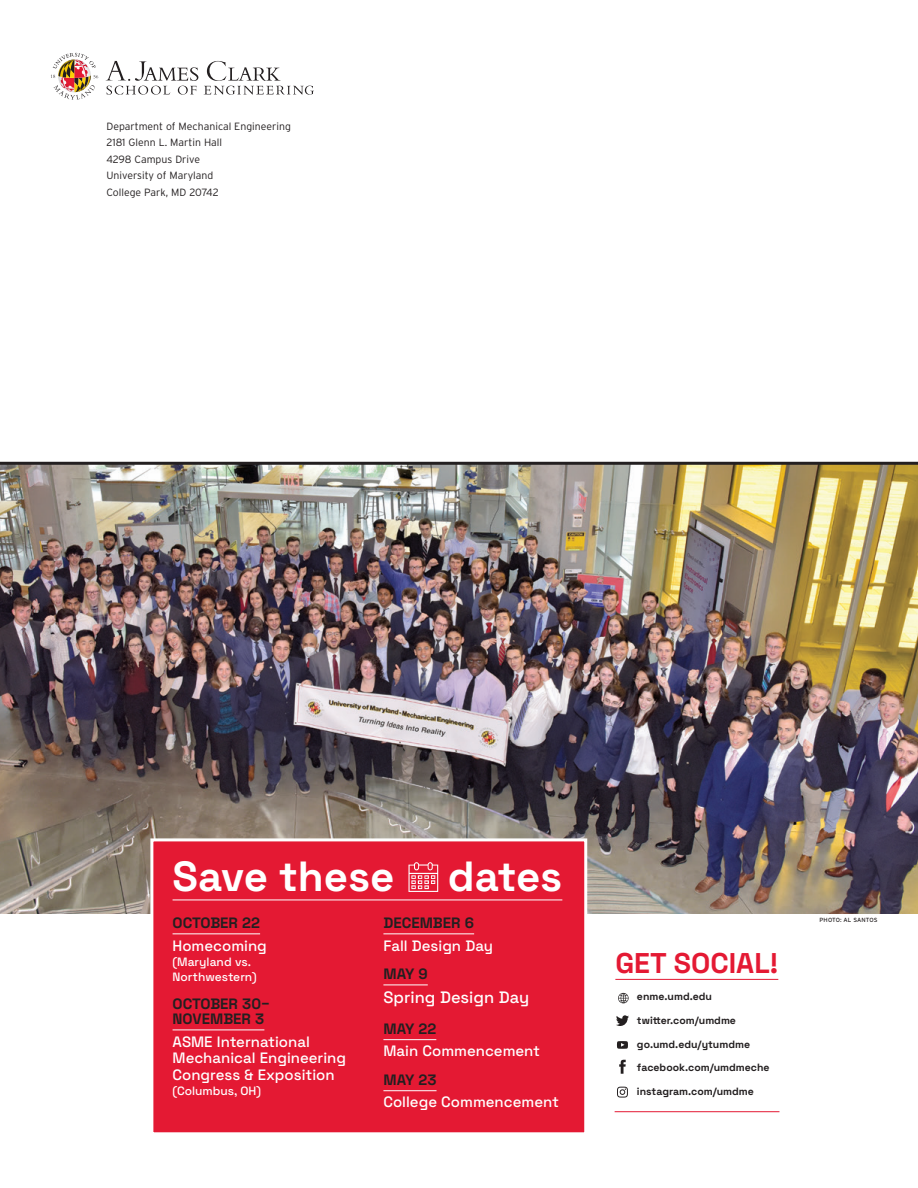
<style>
.page{position:relative;width:918px;height:1188px;background:#fff}
.page>*{position:absolute;margin:0;border:0;box-sizing:border-box;transform-origin:0 0}
.Section_Head-Large{font:700 42.15px "Space Grotesk";color:#fff}
.t1{font:700 28.5px "Space Grotesk";color:#e41933}
.Feature_text{font:500 16.5px "Space Grotesk";color:#fff}
.Save_the_date_text{font:500 15px/16.5px "Space Grotesk";color:#fff}
.Save_the_Date_Month{font:700 15px/15px "Space Grotesk";color:#231f20}
.Save_the_date_text-2{font:500 12px/15px "Space Grotesk";color:#fff}
.t2{font:300 10.5px/16.5px "Interstate";color:#231f20}
.t3{font:700 10.5px "Space Grotesk";color:#231f20}
.Photo_Credit_black{font:6px "Interstate";letter-spacing:.01em;color:#231f20}
</style>
<div class="page">
<img style="left:0;top:465px;width:918px;height:449px">
<div style="left:150px;top:838px;width:437px;height:297px;background:#e41933;border:3px solid #fff"></div>
<hr style="left:173px;top:933px;width:87px;height:1px;background:#fff">
<hr style="left:173px;top:1030px;width:91px;height:1px;background:#fff">
<hr style="left:383px;top:933px;width:91px;height:1px;background:#fff">
<hr style="left:383px;top:985px;width:45px;height:1px;background:#fff">
<hr style="left:383px;top:1039px;width:53px;height:1px;background:#fff">
<hr style="left:383px;top:1090px;width:54px;height:1px;background:#fff">
<hr style="left:173px;top:900px;width:389px;height:1px;background:#fff">
<svg style="left:408px;top:862px;width:30px;height:30px"></svg>
<hr style="left:615px;top:979px;width:163px;height:1px;background:#e41933">
<svg style="left:616px;top:1015px;width:13px;height:11px"></svg>
<svg style="left:619px;top:1060px;width:7px;height:14px"></svg>
<svg style="left:617px;top:1041px;width:11px;height:8px"></svg>
<svg style="left:617px;top:1087px;width:11px;height:11px"></svg>
<svg style="left:618px;top:993px;width:11px;height:10px"></svg>
<hr style="left:615px;top:1111px;width:164px;height:1px;background:#e41933">
<hr style="left:0;top:462px;width:918px;height:3px;background:#231f20">
<svg style="left:106px;top:61px;width:92px;height:34px"></svg>
<svg style="left:204px;top:61px;width:110px;height:34px"></svg>
<svg style="left:51px;top:53px;width:47px;height:47px"></svg>
<p class="t2" style="left:106px;top:118px;width:186px">Department of Mechanical Engineering<br>2181 Glenn L. Martin Hall<br>4298 Campus Drive<br>University of Maryland<br>College Park, MD 20742</p>
<p class="Section_Head-Large" style="left:173px;top:843px;width:223px">Save these</p>
<p class="Section_Head-Large" style="left:448px;top:843px;width:116px">dates</p>
<p class="Save_the_Date_Month" style="left:173px;top:914px;width:89px">OCTOBER 22</p>
<p class="Save_the_date_text" style="left:173px;top:936px;width:96px">Homecoming</p>
<p class="Save_the_date_text-2" style="left:173px;top:953px;width:86px">(Maryland vs.<br>Northwestern)</p>
<p class="Save_the_Date_Month" style="left:173px;top:995px;width:99px">OCTOBER 30–<br>NOVEMBER 3</p>
<p class="Save_the_date_text" style="left:173px;top:1032px;width:175px">ASME International<br>Mechanical Engineering<br>Congress &amp; Exposition</p>
<p class="Save_the_date_text-2" style="left:173px;top:1082px;width:90px">(Columbus, OH)</p>
<p class="Save_the_Date_Month" style="left:383px;top:914px;width:92px">DECEMBER 6</p>
<p class="Save_the_date_text" style="left:383px;top:936px;width:111px">Fall Design Day</p>
<p class="Save_the_Date_Month" style="left:383px;top:965px;width:46px">MAY 9</p>
<p class="Feature_text" style="left:383px;top:985px;width:147px">Spring Design Day</p>
<p class="Save_the_Date_Month" style="left:383px;top:1020px;width:54px">MAY 22</p>
<p class="Save_the_date_text" style="left:383px;top:1042px;width:158px">Main Commencement</p>
<p class="Save_the_Date_Month" style="left:383px;top:1071px;width:55px">MAY 23</p>
<p class="Save_the_date_text" style="left:383px;top:1093px;width:177px">College Commencement</p>
<p class="t1" style="left:615px;top:941px;width:164px">GET SOCIAL!</p>
<p class="t3" style="left:637px;top:988px;width:77px">enme.umd.edu</p>
<p class="t3" style="left:637px;top:1012px;width:101px">twitter.com/umdme</p>
<p class="t3" style="left:637px;top:1036px;width:115px">go.umd.edu/ytumdme</p>
<p class="t3" style="left:637px;top:1059px;width:134px">facebook.com/umdmeche</p>
<p class="t3" style="left:637px;top:1083px;width:119px">instagram.com/umdme</p>
<p class="Photo_Credit_black" style="left:820px;top:916px;width:59px">PHOTO: AL SANTOS</p>
</div>
